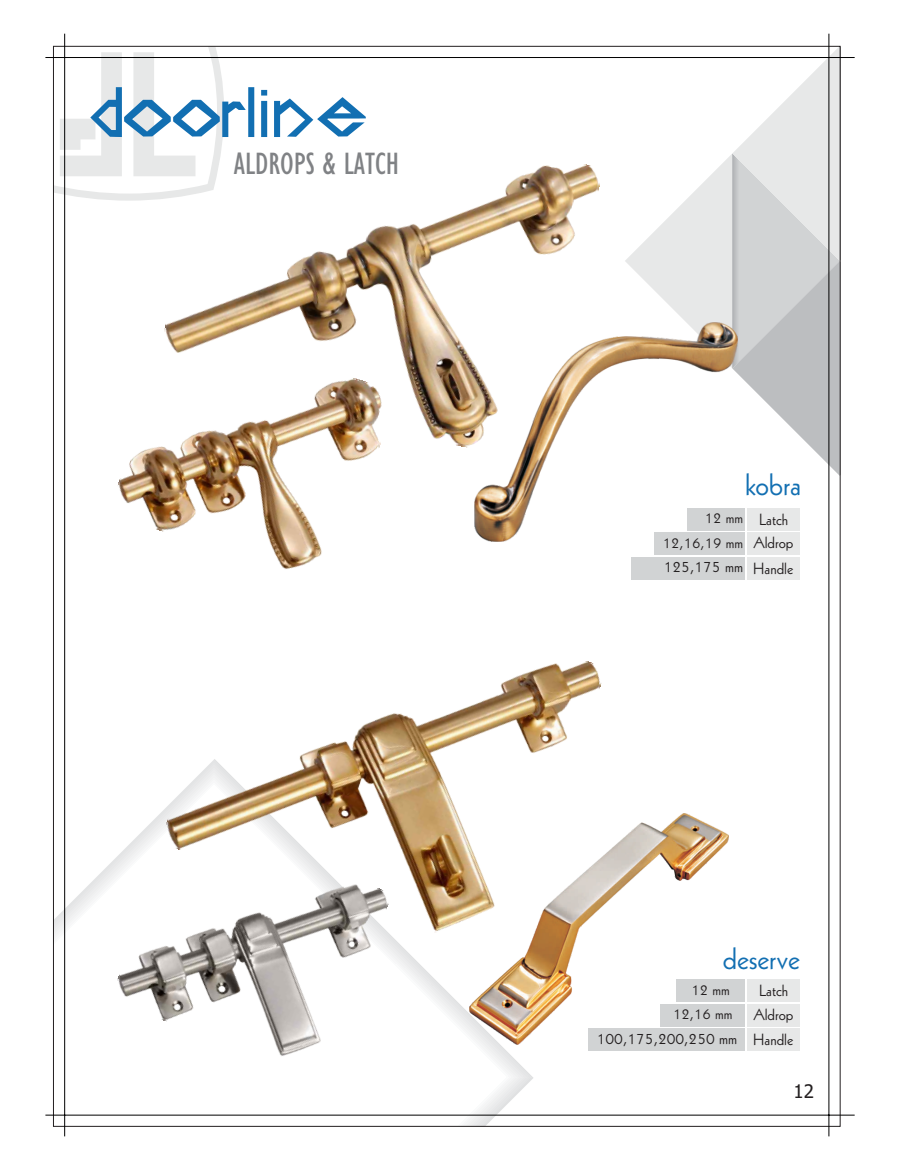
<style>
.page{position:relative;width:900px;height:1170px;background:#fff}
.page>*{position:absolute;margin:0;border:0;box-sizing:border-box;transform-origin:0 0}
.t1{font:31.88px "Gill Sans Condensed";color:#808285}
.t2{font:30px "Geometric 231 BT Roman C";color:#126fb2}
.t3{font:18.75px "Tahoma";color:#231f20}
.t4{font:15.75px "Geometric 231 BT Roman C";color:#231f20}
.t5{font:15.12px "Geometric 231 BT Roman C";color:#231f20}
</style>
<div class="page">
<svg style="left:625px;top:154px;width:107px;height:168px;fill:#e7e8e8"></svg>
<svg style="left:732px;top:46px;width:109px;height:430px"></svg>
<svg style="left:55px;top:759px;width:479px;height:366px"></svg>
<img style="left:110px;top:817px;width:281px;height:261px">
<img style="left:160px;top:661px;width:442px;height:297px">
<img style="left:118px;top:448px;width:204px;height:121px">
<img style="left:154px;top:164px;width:446px;height:298px">
<img style="left:474px;top:322px;width:264px;height:219px">
<hr style="left:64px;top:34px;width:1px;height:1102px;background:#000">
<hr style="left:45px;top:57px;width:810px;height:1px;background:#000">
<hr style="left:45px;top:1115px;width:810px;height:1px;background:#000">
<hr style="left:829px;top:34px;width:1px;height:1102px;background:#000">
<svg style="left:53px;top:46px;width:313px;height:155px"></svg>
<div style="left:687px;top:508px;width:58px;height:22px;background:#d1d3d4"></div>
<div style="left:632px;top:557px;width:113px;height:22px;background:#d1d3d4"></div>
<div style="left:747px;top:508px;width:53px;height:22px;background:#e7e8e8"></div>
<div style="left:747px;top:533px;width:53px;height:22px;background:#e7e8e8"></div>
<div style="left:747px;top:557px;width:53px;height:22px;background:#e7e8e8"></div>
<div style="left:654px;top:533px;width:91px;height:22px;background:#d1d3d4"></div>
<img style="left:470px;top:814px;width:258px;height:231px">
<div style="left:676px;top:980px;width:69px;height:22px;background:#d1d3d4"></div>
<div style="left:589px;top:1028px;width:156px;height:23px;background:#d1d3d4"></div>
<div style="left:747px;top:980px;width:53px;height:22px;background:#e7e8e8"></div>
<div style="left:747px;top:1004px;width:53px;height:22px;background:#e7e8e8"></div>
<div style="left:747px;top:1028px;width:53px;height:23px;background:#e7e8e8"></div>
<div style="left:660px;top:1004px;width:85px;height:22px;background:#d1d3d4"></div>
<h1 class="t1" style="left:234px;top:152px;width:167px">ALDROPS &amp; LATCH</h1>
<h2 class="t2" style="left:745px;top:473px;width:57px">kobra</h2>
<p class="t4" style="left:759px;top:513px;width:31px">Latch</p>
<p class="t4" style="left:753px;top:562px;width:41px">Handle</p>
<p class="t5" style="left:705px;top:512px;width:40px">12 mm</p>
<p class="t4" style="left:664px;top:560px;width:81px">125,175 mm</p>
<p class="t4" style="left:753px;top:536px;width:42px">Aldrop</p>
<p class="t5" style="left:663px;top:536px;width:82px">12,16,19 mm</p>
<h2 class="t2" style="left:723px;top:946px;width:79px">deserve</h2>
<p class="t4" style="left:759px;top:984px;width:31px">Latch</p>
<p class="t4" style="left:753px;top:1033px;width:41px">Handle</p>
<p class="t5" style="left:692px;top:983px;width:40px">12 mm</p>
<p class="t4" style="left:597px;top:1032px;width:142px">100,175,200,250 mm</p>
<p class="t4" style="left:753px;top:1008px;width:42px">Aldrop</p>
<p class="t5" style="left:673px;top:1007px;width:61px">12,16 mm</p>
<p class="t3" style="left:793px;top:1084px;width:22px">12</p>
</div>
